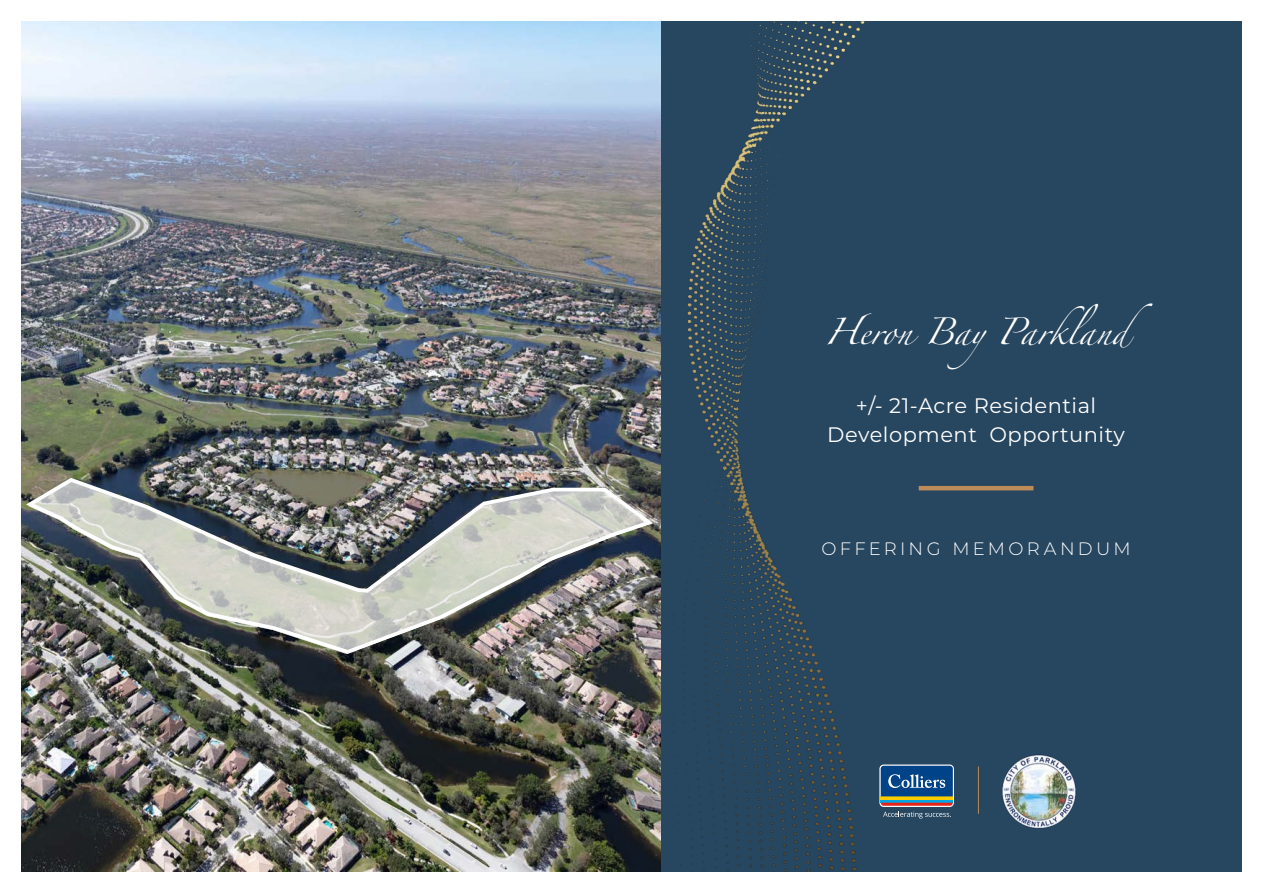
<style>
.page{position:relative;width:1263px;height:893px;background:#fff}
.page>*{position:absolute;margin:0;border:0;box-sizing:border-box;transform-origin:0 0}
.t1{font:24px "Zapfino";color:#fff}
.t2{font:21px "Montserrat";letter-spacing:.025em;color:#fff}
._37_Main_Header_blac{font:300 18px "Montserrat";letter-spacing:.18em;color:#fff}
</style>
<div class="page">
<div style="left:21px;top:21px;width:1221px;height:851px;background:#27465f"></div>
<img style="left:676px;top:21px;width:367px;height:851px">
<img style="left:21px;top:21px;width:640px;height:851px">
<hr style="left:919px;top:486px;width:114px;height:4px;background:#bb8c57">
<img style="left:25px;top:476px;width:631px;height:179px">
<svg style="left:879px;top:764px;width:75px;height:43px"></svg>
<svg style="left:881px;top:799px;width:72px;height:4px"></svg>
<hr style="left:881px;top:796px;width:72px;height:3px;background:#fc0">
<svg style="left:881px;top:803px;width:72px;height:15px"></svg>
<svg style="left:881px;top:766px;width:72px;height:30px;background:#1c5896"></svg>
<hr style="left:978px;top:766px;width:1px;height:48px;background:#bb8c57">
<img style="left:1002px;top:755px;width:74px;height:73px">
<p class="t1" style="left:824px;top:322px;width:330px">Heron BayParkland</p>
<p class="t2" style="left:856px;top:391px;width:242px">+/- 21-Acre Residential</p>
<p class="t2" style="left:827px;top:420px;width:299px">Development Opportunity</p>
<p class="_37_Main_Header_blac" style="left:821px;top:536px;width:311px">OFFERING MEMORANDUM</p>
</div>
